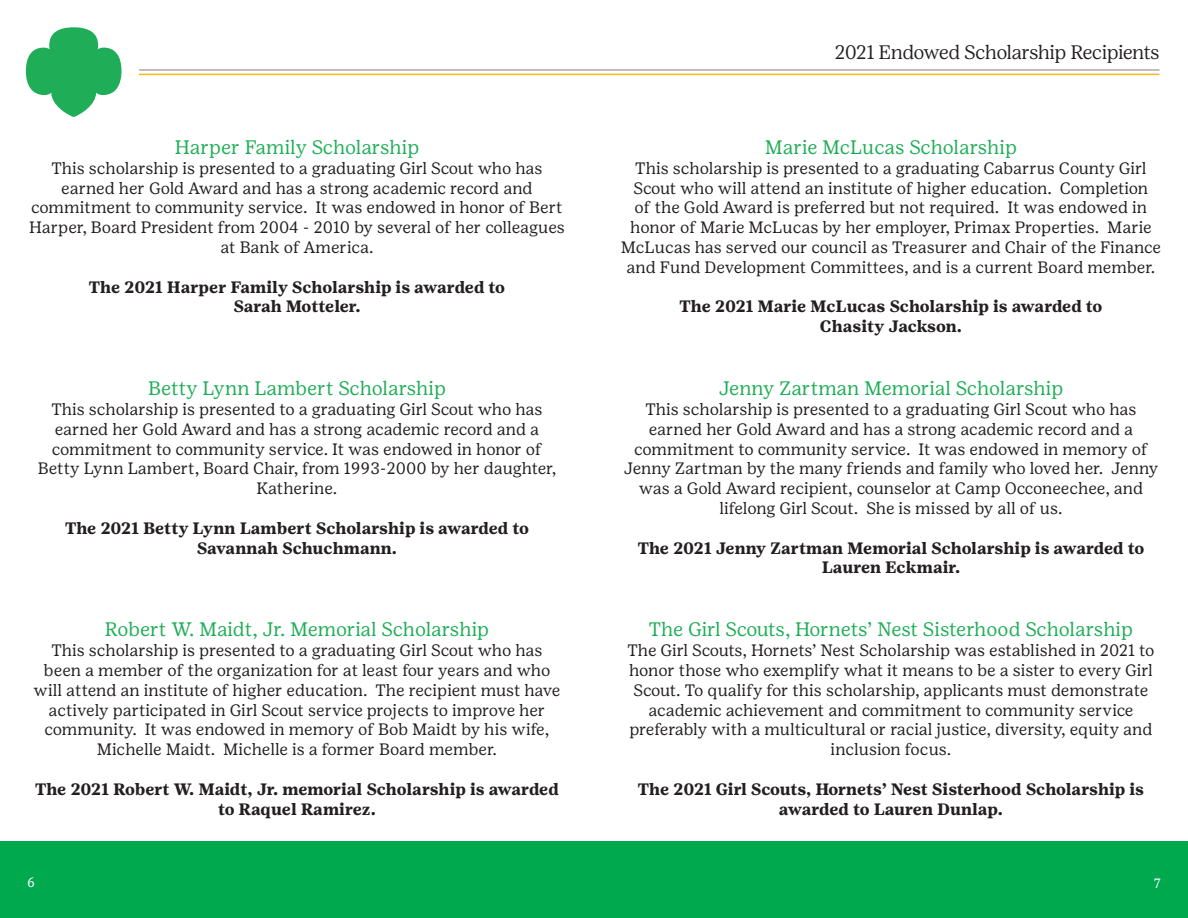
<style>
.page{position:relative;width:1188px;height:918px;background:#fff}
.page>*{position:absolute;margin:0;border:0;box-sizing:border-box;transform-origin:0 0}
.t1{font:19.5px "Girl Scout Text";color:#1fae57}
.t2{font:300 19.5px "Girl Scout Display";color:#231f20}
.t3{font:16.5px/19.8px "Girl Scout Text";letter-spacing:-.005em;color:#231f20;text-align:center}
.t4{font:700 16.5px/19.8px "Girl Scout Text";color:#231f20;text-align:center}
.t5{font:13.5px "Girl Scout Text";color:#fff}
</style>
<div class="page">
<div style="left:0;top:841px;width:1188px;height:77px;background:#00a84e"></div>
<svg style="left:26px;top:27px;width:96px;height:90px"></svg>
<hr style="left:139px;top:74px;width:1021px;height:1px;background:#fcb814">
<hr style="left:139px;top:69px;width:1021px;height:2px;background:#a7aaac">
<p class="t1" style="left:175px;top:136px;width:246px">Harper Family Scholarship</p>
<p class="t3" style="left:29px;top:158px;width:537px">This scholarship is presented to a graduating Girl Scout who has earned her Gold Award and has a strong academic record and commitment to community service. It was endowed in honor of Bert Harper, Board President from 2004 - 2010 by several of her colleagues at Bank of America.</p>
<p class="t4" style="left:89px;top:277px;width:418px">The 2021 Harper Family Scholarship is awarded to<br>Sarah Motteler.</p>
<p class="t1" style="left:148px;top:377px;width:299px">Betty Lynn Lambert Scholarship</p>
<p class="t3" style="left:38px;top:399px;width:520px">This scholarship is presented to a graduating Girl Scout who has earned her Gold Award and has a strong academic record and a commitment to community service. It was endowed in honor of Betty Lynn Lambert, Board Chair, from 1993-2000 by her daughter, Katherine.</p>
<p class="t4" style="left:65px;top:518px;width:465px">The 2021 Betty Lynn Lambert Scholarship is awarded to<br>Savannah Schuchmann.</p>
<p class="t1" style="left:105px;top:619px;width:386px">Robert W. Maidt, Jr. Memorial Scholarship</p>
<p class="t3" style="left:34px;top:641px;width:528px">This scholarship is presented to a graduating Girl Scout who has been a member of the organization for at least four years and who will attend an institute of higher education. The recipient must have actively participated in Girl Scout service projects to improve her community. It was endowed in memory of Bob Maidt by his wife, Michelle Maidt. Michelle is a former Board member.</p>
<p class="t4" style="left:35px;top:779px;width:525px">The 2021 Robert W. Maidt, Jr. memorial Scholarship is awarded to Raquel Ramirez.</p>
<p class="t2" style="left:835px;top:41px;width:326px">2021 Endowed Scholarship Recipients</p>
<p class="t1" style="left:765px;top:136px;width:254px">Marie McLucas Scholarship</p>
<p class="t3" style="left:621px;top:158px;width:542px">This scholarship is presented to a graduating Cabarrus County Girl Scout who will attend an institute of higher education. Completion<br>of the Gold Award is preferred but not required. It was endowed in honor of Marie McLucas by her employer, Primax Properties. Marie McLucas has served our council as Treasurer and Chair of the Finance and Fund Development Committees, and is a current Board member.</p>
<p class="t4" style="left:680px;top:297px;width:424px">The 2021 Marie McLucas Scholarship is awarded to<br>Chasity Jackson.</p>
<p class="t1" style="left:719px;top:377px;width:346px">Jenny Zartman Memorial Scholarship</p>
<p class="t3" style="left:624px;top:399px;width:536px">This scholarship is presented to a graduating Girl Scout who has earned her Gold Award and has a strong academic record and a commitment to community service. It was endowed in memory of Jenny Zartman by the many friends and family who loved her. Jenny was a Gold Award recipient, counselor at Camp Occoneechee, and lifelong Girl Scout. She is missed by all of us.</p>
<p class="t4" style="left:638px;top:538px;width:508px">The 2021 Jenny Zartman Memorial Scholarship is awarded to<br>Lauren Eckmair.</p>
<p class="t1" style="left:649px;top:619px;width:486px">The Girl Scouts, Hornets’ Nest Sisterhood Scholarship</p>
<p class="t3" style="left:627px;top:641px;width:529px">The Girl Scouts, Hornets’ Nest Scholarship was established in 2021 to honor those who exemplify what it means to be a sister to every Girl Scout. To qualify for this scholarship, applicants must demonstrate academic achievement and commitment to community service preferably with a multicultural or racial justice, diversity, equity and inclusion focus.</p>
<p class="t4" style="left:638px;top:779px;width:508px">The 2021 Girl Scouts, Hornets’ Nest Sisterhood Scholarship is awarded to Lauren Dunlap.</p>
<p class="t5" style="left:27px;top:875px;width:9px">6</p>
<p class="t5" style="left:1154px;top:875px;width:9px">7</p>
</div>
